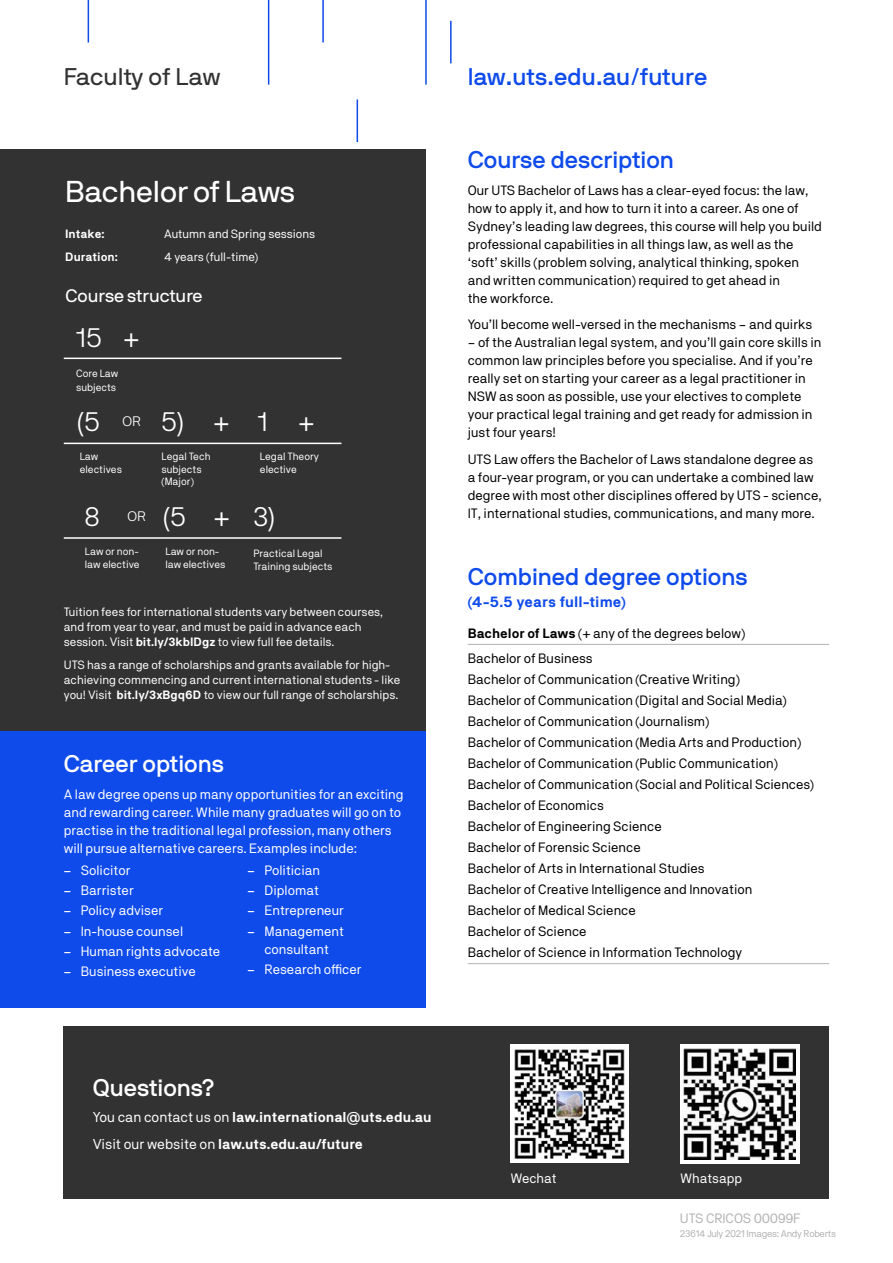
<style>
.page{position:relative;width:893px;height:1263px;background:#fff}
.page>*{position:absolute;margin:0;border:0;box-sizing:border-box;transform-origin:0 0}
.t1{font:30px "NB International Pro";color:#fff}
.t2{font:300 27px "NB International Pro";color:#fff}
.t3{font:500 24px "NB International Pro";color:#0f4beb}
.t4{font:500 24px "NB International Pro";color:#fff}
.t5{font:24px "NB International Pro";letter-spacing:.01em;color:#323232}
.t6{font:18px "NB International Pro";color:#fff}
.t7{font:700 15px "NB Akademie";letter-spacing:.005em;color:#0f4beb}
.t8{font:700 14.25px/26.5px "NB Akademie";color:#fff}
.t9{font:300 13.65px "NB International Pro";color:#fff}
.t10{font:13.5px/18px "NB Akademie";color:#000}
.t11{font:13.5px/18px "NB Akademie";color:#fff}
.t12{font:13.5px "NB Akademie";letter-spacing:-.02em;color:#b2b2b2}
.t13{font:12px/15px "NB Akademie";color:#fff}
.t14{font:700 12px "NB Akademie";color:#fff}
.t15{font:10.5px/12.6px "NB Akademie";color:#fff}
.t16{font:9.75px "NB Akademie";letter-spacing:-.03em;color:#b2b2b2}
.s1{font-size:27px}
.s2{font-weight:700}
.s3{font-family:"NB International Pro"}
.s4{font-weight:400}
</style>
<div class="page">
<div style="left:0;top:729px;width:425px;height:279px;background:#0f4beb"></div>
<hr style="left:468px;top:644px;width:361px;height:1px;background:#b2b2b2">
<hr style="left:468px;top:963px;width:361px;height:1px;background:#b2b2b2">
<div style="left:0;top:149px;width:425px;height:581px;background:#323232"></div>
<hr style="left:64px;top:358px;width:277px;height:1px;background:#fff">
<hr style="left:64px;top:443px;width:277px;height:1px;background:#fff">
<hr style="left:64px;top:537px;width:277px;height:2px;background:#fff">
<hr style="left:425px;top:0;width:2px;height:85px;background:#0f4beb">
<hr style="left:268px;top:0;width:1px;height:85px;background:#0f4beb">
<hr style="left:322px;top:0;width:2px;height:43px;background:#0f4beb">
<hr style="left:88px;top:0;width:1px;height:43px;background:#0f4beb">
<hr style="left:357px;top:99px;width:1px;height:43px;background:#0f4beb">
<hr style="left:450px;top:21px;width:2px;height:42px;background:#0f4beb">
<div style="left:64px;top:1026px;width:765px;height:173px;background:#323232"></div>
<div style="left:511px;top:1044px;width:118px;height:118px;background:#fff"></div>
<img style="left:514px;top:1049px;width:111px;height:110px">
<div style="left:680px;top:1044px;width:120px;height:120px;background:linear-gradient(to right,#fff,#fff)"></div>
<img style="left:684px;top:1048px;width:111px;height:111px">
<h3 class="t5" style="left:64px;top:63px;width:158px">Faculty of Law</h3>
<h1 class="t1" style="left:65px;top:175px;width:231px">Bachelor of Laws</h1>
<p class="t14" style="left:65px;top:226px;width:41px">Intake:</p>
<p class="t13" style="left:164px;top:226px;width:153px">Autumn and Spring sessions</p>
<p class="t14" style="left:65px;top:249px;width:54px">Duration:</p>
<p class="t13" style="left:164px;top:249px;width:95px">4 years (full-time)</p>
<h3 class="t6" style="left:65px;top:285px;width:139px">Course structure</h3>
<h2 class="t2" style="left:76px;top:322px;width:27px">15</h2>
<p class="t15" style="left:76px;top:366px;width:44px;line-height:13.5px">Core Law subjects</p>
<h2 class="t2" style="left:123px;top:322px;width:18px">+</h2>
<h2 class="t2" style="left:76px;top:405px;width:25px">(5</h2>
<p class="t15" style="left:80px;top:450px;width:44px">Law electives</p>
<p class="t9" style="left:122px;top:414px;width:64px">OR <span class="s1">5)</span></p>
<p class="t15" style="left:161px;top:450px;width:51px">Legal Tech subjects (Major)</p>
<h2 class="t2" style="left:213px;top:406px;width:103px">+1+</h2>
<p class="t15" style="left:260px;top:450px;width:61px">Legal Theory elective</p>
<h2 class="t2" style="left:85px;top:500px;width:16px">8</h2>
<p class="t15" style="left:85px;top:545px;width:56px">Law or non&shy;law elective</p>
<p class="t9" style="left:128px;top:509px;width:60px">OR <span class="s1">(5</span></p>
<p class="t15" style="left:165px;top:545px;width:61px">Law or non&shy;law electives</p>
<h2 class="t2" style="left:214px;top:500px;width:64px">+ 3)</h2>
<p class="t15" style="left:253px;top:547px;width:81px">Practical Legal<br>Training subjects</p>
<p class="t13" style="left:64px;top:604px;width:321px">Tuition fees for international students vary between courses, and from year to year, and must be paid in advance each session. Visit <span class="s2">bit.ly/3kbIDgz</span> to view full fee details.</p>
<p class="t13" style="left:64px;top:657px;width:338px">UTS has a range of scholarships and grants available for high&shy;achieving commencing and current international students - like you! Visit <span class="s2">bit.ly/3xBgq6D</span> to view our full range of scholarships.</p>
<h3 class="t4" style="left:64px;top:750px;width:162px">Career options</h3>
<p class="t11" style="left:64px;top:785px;width:341px">A law degree opens up many opportunities for an exciting and rewarding career. While many graduates will go on to practise in the traditional legal profession, many others will pursue alternative careers. Examples include:</p>
<p class="t11" style="left:64px;top:861px;width:68px"><span class="s3">–</span> Solicitor</p>
<p class="t11" style="left:64px;top:881px;width:72px"><span class="s3">–</span> Barrister</p>
<p class="t11" style="left:64px;top:901px;width:101px"><span class="s3">–</span> Policy adviser</p>
<p class="t11" style="left:64px;top:921px;width:121px"><span class="s3">–</span> In-house counsel</p>
<p class="t11" style="left:64px;top:942px;width:158px"><span class="s3">–</span> Human rights advocate</p>
<p class="t11" style="left:64px;top:962px;width:134px"><span class="s3">–</span> Business executive</p>
<p class="t11" style="left:247px;top:861px;width:74px"><span class="s3">–</span> Politician</p>
<p class="t11" style="left:247px;top:881px;width:73px"><span class="s3">–</span> Diplomat</p>
<p class="t11" style="left:247px;top:901px;width:98px"><span class="s3">–</span> Entrepreneur</p>
<p class="t11" style="left:247px;top:921px;width:98px;text-align:center"><span class="s3">–</span> Management consultant</p>
<p class="t11" style="left:247px;top:960px;width:116px"><span class="s3">–</span> Research officer</p>
<h3 class="t3" style="left:468px;top:63px;width:241px">law.uts.edu.au/future</h3>
<h3 class="t3" style="left:468px;top:146px;width:208px">Course description</h3>
<p class="t10" style="left:468px;top:181px;width:356px">Our UTS Bachelor of Laws has a clear-eyed focus: the law, how to apply it, and how to turn it into a career. As one of Sydney’s leading law degrees, this course will help you build professional capabilities in all things law, as well as the ‘soft’ skills (problem solving, analytical thinking, spoken and written communication) required to get ahead in<br>the workforce.</p>
<p class="t10" style="left:468px;top:315px;width:346px">You’ll become well-versed in the mechanisms – and quirks</p>
<p class="t10" style="left:468px;top:333px;width:355px">– of the Australian legal system, and you’ll gain core skills in common law principles before you specialise. And if you’re really set on starting your career as a legal practitioner in NSW as soon as possible, use your electives to complete your practical legal training and get ready for admission in just four years!</p>
<p class="t10" style="left:468px;top:450px;width:355px">UTS Law offers the Bachelor of Laws standalone degree as a four-year program, or you can undertake a combined law degree with most other disciplines offered by UTS - science, IT, international studies, communications, and many more.</p>
<h3 class="t3" style="left:468px;top:563px;width:281px">Combined degree options</h3>
<p class="t7" style="left:468px;top:593px;width:160px">(4-5.5 years full-time)</p>
<p class="t10" style="left:468px;top:620px;width:279px;line-height:25.2px"><span class="s2">Bachelor of Laws</span> (+ any of the degrees below)<br>Bachelor of Business</p>
<p class="t10" style="left:468px;top:669px;width:348px;line-height:21px">Bachelor of Communication (Creative Writing)<br>Bachelor of Communication (Digital and Social Media)<br>Bachelor of Communication (Journalism)<br>Bachelor of Communication (Media Arts and Production)<br>Bachelor of Communication (Public Communication)<br>Bachelor of Communication (Social and Political Sciences)<br>Bachelor of Economics<br>Bachelor of Engineering Science<br>Bachelor of Forensic Science<br>Bachelor of Arts in International Studies<br>Bachelor of Creative Intelligence and Innovation<br>Bachelor of Medical Science<br>Bachelor of Science<br>Bachelor of Science in Information Technology</p>
<h3 class="t4" style="left:93px;top:1074px;width:123px">Questions?</h3>
<p class="t8" style="left:93px;top:1104px;width:340px"><span class="s4">You can contact us on</span> law.international@uts.edu.au<br><span class="s4">Visit our website on</span> law.uts.edu.au/future</p>
<p class="t11" style="left:511px;top:1169px;width:47px">Wechat</p>
<p class="t11" style="left:680px;top:1169px;width:63px">Whatsapp</p>
<p class="t12" style="left:680px;top:1210px;width:122px">UTS CRICOS 00099F</p>
<p class="t16" style="left:680px;top:1227px;width:158px">23614 July 2021 Images: Andy Roberts</p>
</div>
